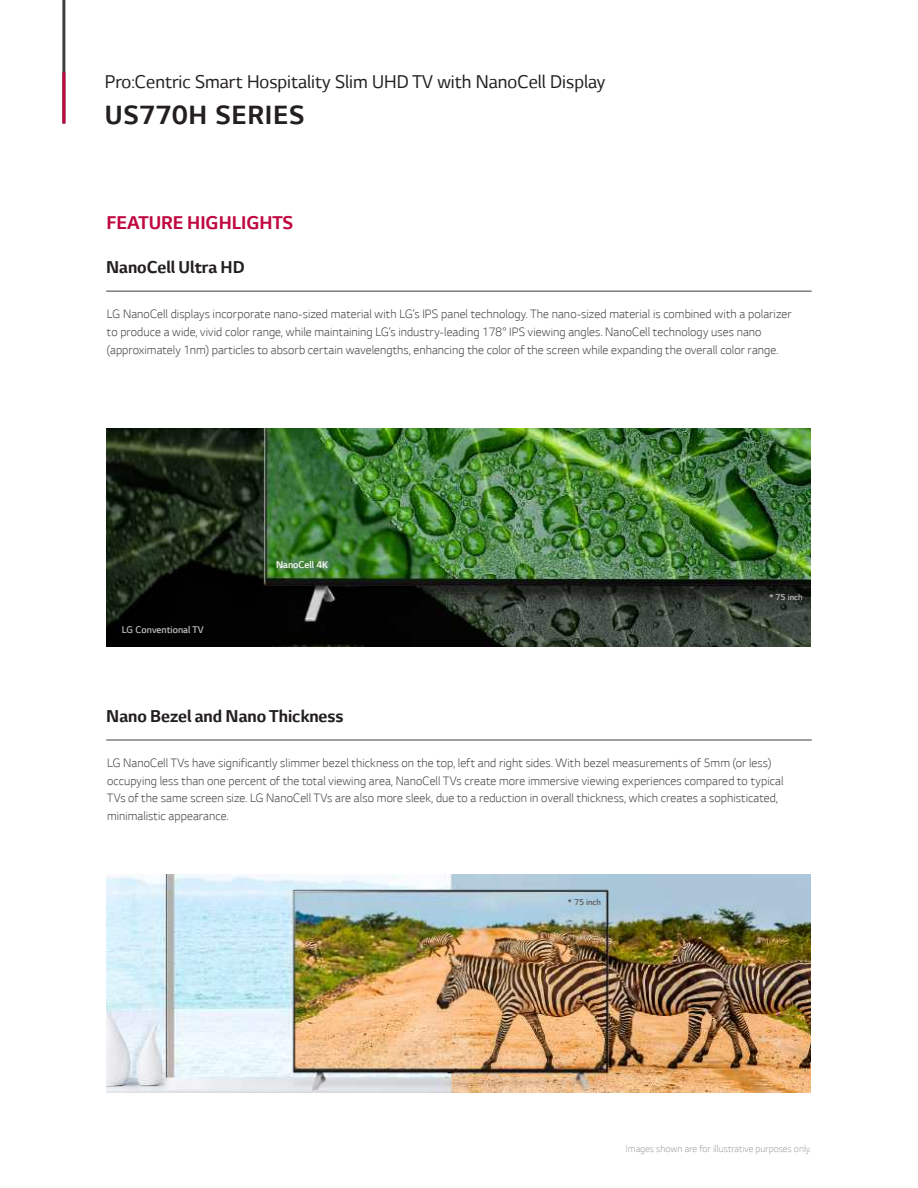
<style>
.page{position:relative;width:918px;height:1188px;background:#fff}
.page>*{position:absolute;margin:0;border:0;box-sizing:border-box;transform-origin:0 0}
.t1{font:700 30px "LG Smart";letter-spacing:.025em;color:#231f20}
.t2{font:21px "LG Smart";color:#231f20}
.t3{font:700 21px "LG Smart";color:#c0073e}
.t4{font:700 19.5px "LG Smart";color:#231f20}
.t5{font:300 13.8px/18px "LG Smart";letter-spacing:.005em;color:#3e3e3f}
.t6{font:300 11.1px "LG Smart";color:#9d9fa2}
.t7{font:300 11.1px "LG Smart";color:#bcbdc0}
.t8{font:300 11.1px "LG Smart";color:#fff}
.t9{font:300 9.6px "LG Smart";color:#bcbdc0}
.t10{font:300 9.6px "LG Smart";color:#57585a}
</style>
<div class="page">
<hr style="left:62px;top:0;width:3px;height:124px;background:#3e3e3f">
<hr style="left:62px;top:72px;width:3px;height:52px;background:#c0073e">
<img style="left:106px;top:428px;width:704px;height:219px">
<img style="left:106px;top:874px;width:704px;height:218px">
<hr style="left:106px;top:291px;width:706px;height:1px;background:#3e3e3f">
<hr style="left:106px;top:740px;width:706px;height:1px;background:#3e3e3f">
<h2 class="t2" style="left:105px;top:70px;width:502px">Pro:Centric Smart Hospitality Slim UHD TV with NanoCell Display</h2>
<h1 class="t1" style="left:105px;top:98px;width:201px">US770H SERIES</h1>
<h2 class="t3" style="left:106px;top:211px;width:188px">FEATURE HIGHLIGHTS</h2>
<h3 class="t4" style="left:106px;top:256px;width:140px">NanoCell Ultra HD</h3>
<p class="t5" style="left:107px;top:304px;width:686px">LG NanoCell displays incorporate nano-sized material with LG’s IPS panel technology. The nano-sized material is combined with a polarizer to produce a wide, vivid color range, while maintaining LG’s industry-leading 178° IPS viewing angles. NanoCell technology uses nano (approximately 1nm) particles to absorb certain wavelengths, enhancing the color of the screen while expanding the overall color range.</p>
<p class="t7" style="left:122px;top:623px;width:83px">LG Conventional TV</p>
<p class="t8" style="left:276px;top:559px;width:54px">NanoCell 4K</p>
<h3 class="t4" style="left:106px;top:705px;width:239px">Nano Bezel and Nano Thickness</h3>
<p class="t9" style="left:770px;top:592px;width:35px">* 75 inch</p>
<p class="t5" style="left:107px;top:753px;width:678px">LG NanoCell TVs have significantly slimmer bezel thickness on the top, left and right sides. With bezel measurements of 5mm (or less) occupying less than one percent of the total viewing area, NanoCell TVs create more immersive viewing experiences compared to typical TVs of the same screen size. LG NanoCell TVs are also more sleek, due to a reduction in overall thickness, which creates a sophisticated, minimalistic appearance.</p>
<p class="t10" style="left:568px;top:897px;width:35px">* 75 inch</p>
<p class="t6" style="left:626px;top:1142px;width:187px">Images shown are for illustrative purposes only.</p>
</div>
